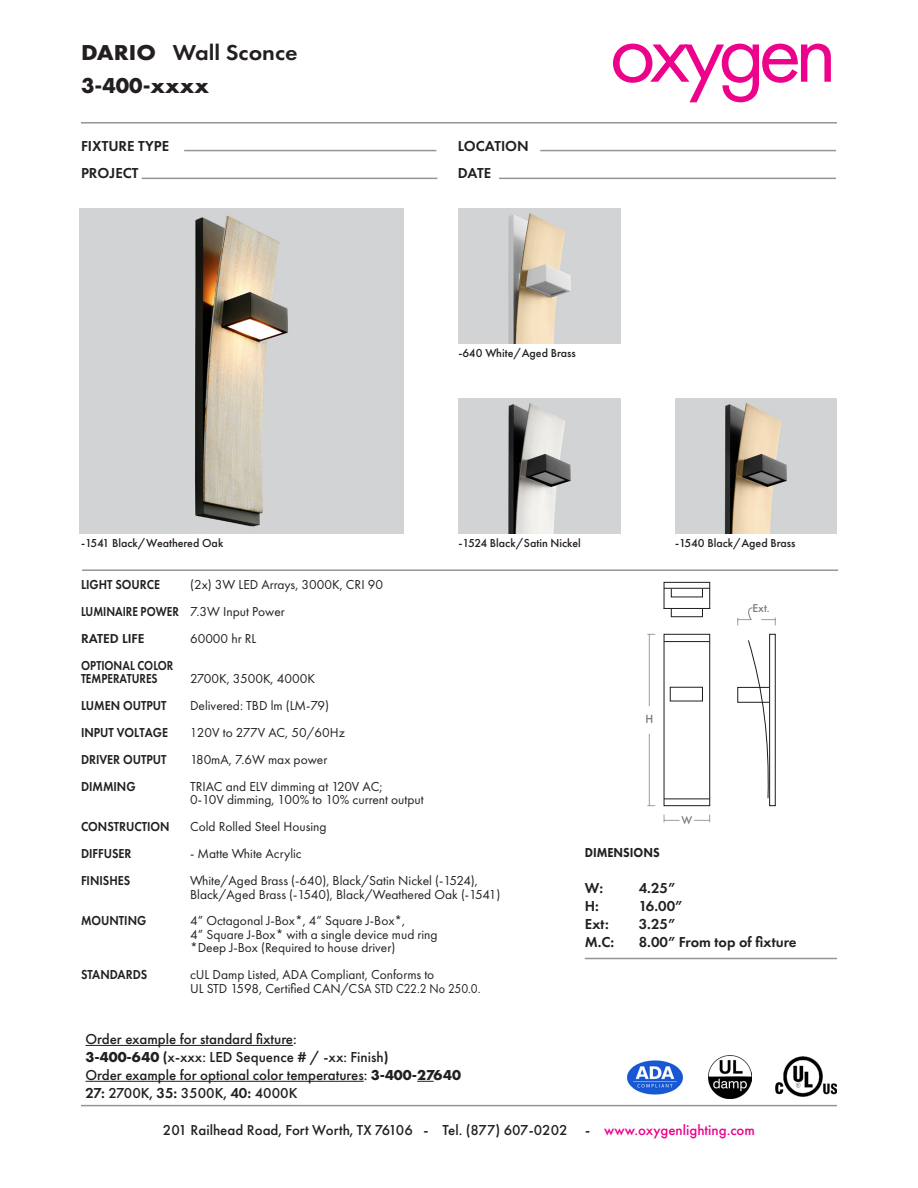
<style>
.page{position:relative;width:918px;height:1188px;background:#fff}
.page>*{position:absolute;margin:0;border:0;box-sizing:border-box;transform-origin:0 0}
.t1{font:89.7px "Futura PT";letter-spacing:-.075em;color:#ed028c}
.t2{font:600 22.35px "Futura PT";color:#231f20;scale:1.07 1}
.t3{font:700 22.35px "Futura PT";color:#231f20}
.t4{font:500 15px "Futura PT";color:#231f20}
.t5{font:600 15px "Futura PT";color:#231f20}
.t6{font:13.5px "Futura PT";color:#231f20}
.t7{font:600 13.5px "Futura PT";color:#231f20;scale:.9 1}
.t8{font:600 13.5px "Futura PT";color:#231f20;scale:.84 1}
.t9{font:13.5px "Futura PT";color:#231f20;scale:.9 1}
.t10{font:800 13.5px "Futura PT";color:#231f20;scale:.9 1}
.t11{font:600 13.5px "Futura PT";color:#231f20}
.t12{font:500 12.3px "Futura PT";color:#757b7e}
.t13{font:500 12px "Futura PT";color:#231f20}
.t14{font:500 11.7px "Futura PT";color:#757b7e}
.s1{font-weight:700}
.s2{font-weight:600}
.s3{color:#ed028c}
</style>
<div class="page">
<hr style="left:81px;top:122px;width:756px;height:2px;background:#939598">
<hr style="left:82px;top:569px;width:756px;height:2px;background:#939598">
<hr style="left:142px;top:178px;width:295px;height:1px;background:#939598">
<hr style="left:499px;top:178px;width:337px;height:1px;background:#939598">
<hr style="left:540px;top:150px;width:296px;height:1px;background:#939598">
<hr style="left:184px;top:150px;width:252px;height:1px;background:#939598">
<hr style="left:81px;top:1105px;width:756px;height:1px;background:#939598">
<hr style="left:585px;top:958px;width:252px;height:1px;background:#939598">
<img style="left:79px;top:209px;width:325px;height:324px">
<div style="left:671px;top:608px;width:32px;height:9px;border:1px solid #1d1d1b"></div>
<div style="left:738px;top:687px;width:32px;height:15px;border:1px solid #1d1d1b"></div>
<hr style="left:664px;top:799px;width:46px;height:1px;background:#1d1d1b">
<hr style="left:664px;top:641px;width:46px;height:1px;background:#1d1d1b">
<hr style="left:664px;top:588px;width:46px;height:1px;background:#1d1d1b">
<svg style="left:748px;top:640px;width:21px;height:159px"></svg>
<div style="left:664px;top:634px;width:46px;height:172px;border:1px solid #1d1d1b"></div>
<div style="left:769px;top:634px;width:6px;height:172px;border:1px solid #1d1d1b"></div>
<hr style="left:663px;top:608px;width:47px;height:1px;background:#1d1d1b">
<div style="left:664px;top:582px;width:46px;height:27px;border:1px solid #1d1d1b"></div>
<div style="left:670px;top:687px;width:33px;height:14px;border:1px solid #1d1d1b"></div>
<hr style="left:649px;top:734px;width:1px;height:72px;background:#9c9e9e">
<hr style="left:649px;top:634px;width:1px;height:72px;background:#9c9e9e">
<svg style="left:664px;top:815px;width:16px;height:7px"></svg>
<svg style="left:694px;top:815px;width:16px;height:7px"></svg>
<svg style="left:761px;top:618px;width:15px;height:7px"></svg>
<svg style="left:738px;top:608px;width:15px;height:17px"></svg>
<img style="left:626px;top:1060px;width:58px;height:35px">
<img style="left:458px;top:209px;width:162px;height:135px">
<img style="left:458px;top:398px;width:162px;height:135px">
<img style="left:675px;top:398px;width:162px;height:135px">
<hr style="left:86px;top:1045px;width:207px;height:1px;background:#231f20">
<hr style="left:86px;top:1081px;width:278px;height:1px;background:#231f20">
<svg style="left:417px;top:1081px;width:17px;height:1px"></svg>
<img style="left:708px;top:1056px;width:43px;height:43px">
<img style="left:775px;top:1057px;width:62px;height:40px">
<p class="t2" style="left:81px;top:39px;width:204px"><span class="s1">DARIO</span> Wall Sconce</p>
<p class="t3" style="left:81px;top:71px;width:130px">3-400-xxxx</p>
<p class="t5" style="left:81px;top:136px;width:90px">FIXTURE TYPE</p>
<p class="t5" style="left:458px;top:136px;width:72px">LOCATION</p>
<p class="t5" style="left:81px;top:163px;width:59px">PROJECT</p>
<p class="t5" style="left:458px;top:163px;width:35px">DATE</p>
<p class="t1" style="left:609px;top:-1px;width:229px">oxygen</p>
<p class="t13" style="left:458px;top:346px;width:119px">-640 White/Aged Brass</p>
<p class="t13" style="left:81px;top:536px;width:144px">-1541 Black/Weathered Oak</p>
<p class="t7" style="left:81px;top:576px;width:89px">LIGHT SOURCE</p>
<p class="t8" style="left:81px;top:603px;width:118px">LUMINAIRE POWER</p>
<p class="t11" style="left:81px;top:630px;width:65px">RATED LIFE</p>
<p class="t8" style="left:81px;top:657px;width:112px">OPTIONAL COLOR</p>
<p class="t8" style="left:81px;top:670px;width:93px">TEMPERATURES</p>
<p class="t7" style="left:81px;top:697px;width:97px">LUMEN OUTPUT</p>
<p class="t7" style="left:81px;top:724px;width:98px">INPUT VOLTAGE</p>
<p class="t7" style="left:81px;top:751px;width:97px">DRIVER OUTPUT</p>
<p class="t7" style="left:81px;top:778px;width:62px">DIMMING</p>
<p class="t7" style="left:81px;top:818px;width:100px">CONSTRUCTION</p>
<p class="t7" style="left:81px;top:845px;width:58px">DIFFUSER</p>
<p class="t7" style="left:81px;top:872px;width:56px">FINISHES</p>
<p class="t7" style="left:81px;top:912px;width:74px">MOUNTING</p>
<p class="t13" style="left:458px;top:536px;width:124px">-1524 Black/Satin Nickel</p>
<p class="t13" style="left:675px;top:536px;width:122px">-1540 Black/Aged Brass</p>
<p class="t6" style="left:190px;top:577px;width:195px">(2x) 3W LED Arrays, 3000K, CRI 90</p>
<p class="t6" style="left:190px;top:604px;width:96px">7.3W Input Power</p>
<p class="t6" style="left:190px;top:630px;width:68px">60000 hr RL</p>
<p class="t6" style="left:190px;top:671px;width:126px">2700K, 3500K, 4000K</p>
<p class="t6" style="left:190px;top:698px;width:141px">Delivered: TBD lm (LM-79)</p>
<p class="t9" style="left:190px;top:725px;width:174px">120V to 277V AC, 50/60Hz</p>
<p class="t6" style="left:190px;top:752px;width:139px">180mA, 7.6W max power</p>
<p class="t6" style="left:190px;top:778px;width:194px">TRIAC and ELV dimming at 120V AC;</p>
<p class="t6" style="left:190px;top:792px;width:235px">0-10V dimming, 100% to 10% current output</p>
<p class="t6" style="left:190px;top:819px;width:138px">Cold Rolled Steel Housing</p>
<p class="t6" style="left:190px;top:846px;width:113px">- Matte White Acrylic</p>
<p class="t6" style="left:190px;top:873px;width:289px">White/Aged Brass (-640), Black/Satin Nickel (-1524),</p>
<p class="t6" style="left:190px;top:886px;width:312px">Black/Aged Brass (-1540), Black/Weathered Oak (-1541)</p>
<p class="t6" style="left:190px;top:913px;width:217px">4” Octagonal J-Box*, 4” Square J-Box*,</p>
<p class="t6" style="left:190px;top:926px;width:249px">4” Square J-Box* with a single device mud ring</p>
<p class="t6" style="left:190px;top:940px;width:207px">*Deep J-Box (Required to house driver)</p>
<p class="t6" style="left:190px;top:967px;width:246px">cUL Damp Listed, ADA Compliant, Conforms to</p>
<p class="t6" style="left:190px;top:980px;width:292px">UL STD 1598, Certified CAN/CSA STD C22.2 No 250.0.</p>
<p class="t14" style="left:752px;top:601px;width:19px">Ext.</p>
<p class="t12" style="left:645px;top:712px;width:9px">H</p>
<p class="t14" style="left:681px;top:813px;width:12px">W</p>
<p class="t10" style="left:585px;top:844px;width:85px">DIMENSIONS</p>
<p class="t5" style="left:585px;top:879px;width:20px">W:</p>
<p class="t5" style="left:639px;top:879px;width:38px">4.25”</p>
<p class="t5" style="left:585px;top:897px;width:16px">H:</p>
<p class="t5" style="left:639px;top:897px;width:45px">16.00”</p>
<p class="t5" style="left:585px;top:915px;width:25px">Ext:</p>
<p class="t5" style="left:639px;top:915px;width:38px">3.25”</p>
<p class="t5" style="left:585px;top:933px;width:31px">M.C:</p>
<p class="t5" style="left:639px;top:933px;width:159px">8.00” From top of fixture</p>
<p class="t7" style="left:81px;top:966px;width:75px">STANDARDS</p>
<p class="t4" style="left:86px;top:1030px;width:213px">Order example for standard fixture:</p>
<p class="t4" style="left:86px;top:1048px;width:305px"><span class="s1">3-400-640</span> <span class="s2">(</span>x-xxx: LED Sequence # / -xx: Finish<span class="s2">)</span></p>
<p class="t4" style="left:86px;top:1066px;width:377px">Order example for optional color temperatures: <span class="s1">3-400-27640</span></p>
<p class="t4" style="left:86px;top:1084px;width:213px"><span class="s2">27:</span> 2700K, <span class="s2">35:</span> 3500K, <span class="s2">40:</span> 4000K</p>
<p class="t4" style="left:163px;top:1121px;width:594px">201 Railhead Road, Fort Worth, TX 76106 - Tel. (877) 607-0202 - <span class="s3">www.oxygenlighting.com</span></p>
</div>
